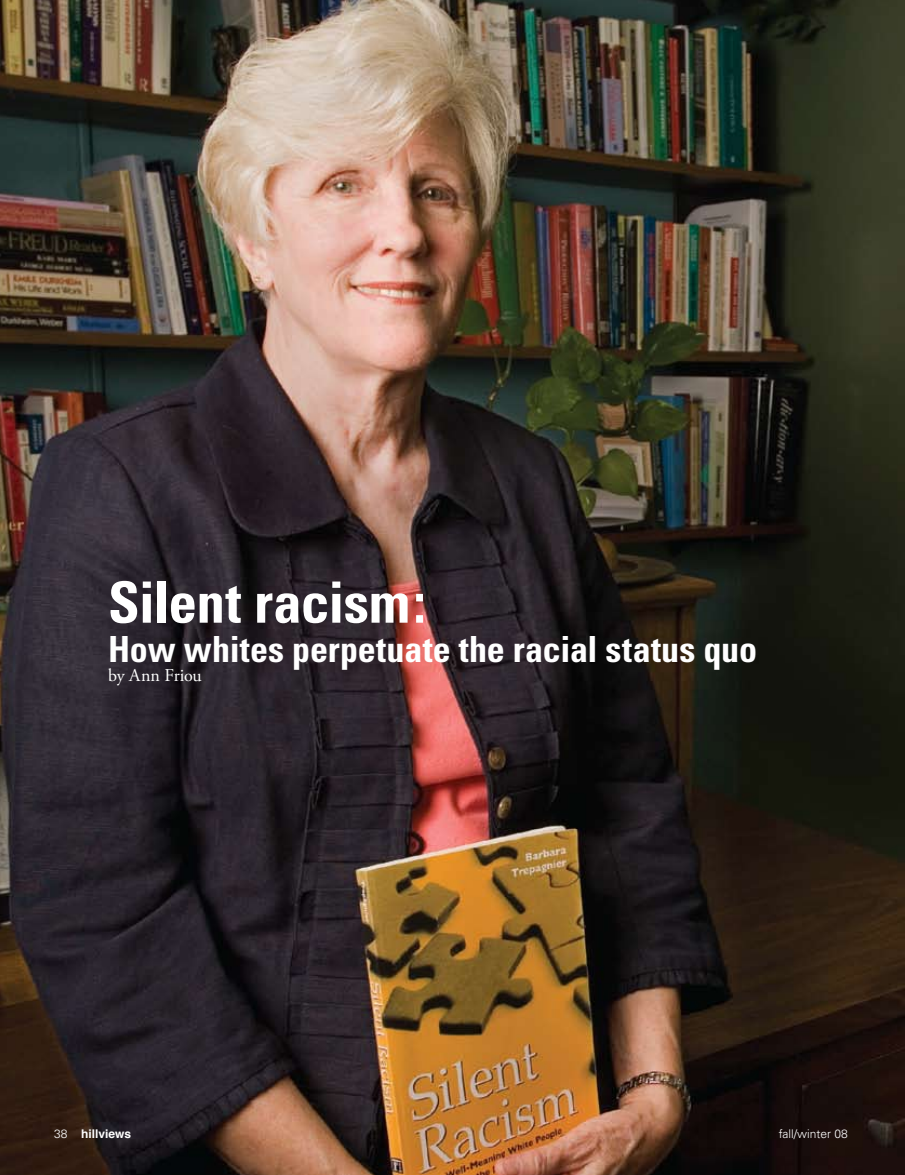
<style>
.page{position:relative;width:905px;height:1175px;background:#fff}
.page>*{position:absolute;margin:0;border:0;box-sizing:border-box;transform-origin:0 0}
.t1{font:700 condensed 57px "Univers";letter-spacing:-.01em;color:#fff}
.t2{font:700 condensed 36px "Univers";letter-spacing:.005em;color:#fff}
.t3{font:18px "Adobe Garamond Pro";color:#fff}
.t4{font:300 12px "Univers";color:#fff}
.t5{font:700 12px "Helvetica";color:#fff}
.s1{font-family:"Univers";font-weight:300}
</style>
<div class="page">
<img style="left:0;top:0;width:904px;height:1174px">
<h1 class="t1" style="left:108px;top:567px;width:319px">Silent racism:</h1>
<p class="t2" style="left:108px;top:627px;width:650px">How whites perpetuate the racial status quo</p>
<p class="t3" style="left:108px;top:664px;width:95px">by Ann Friou</p>
<p class="t5" style="left:54px;top:1123px;width:79px"><span class="s1">38</span> hillviews</p>
<p class="t4" style="left:778px;top:1126px;width:71px">fall/winter 08</p>
</div>
